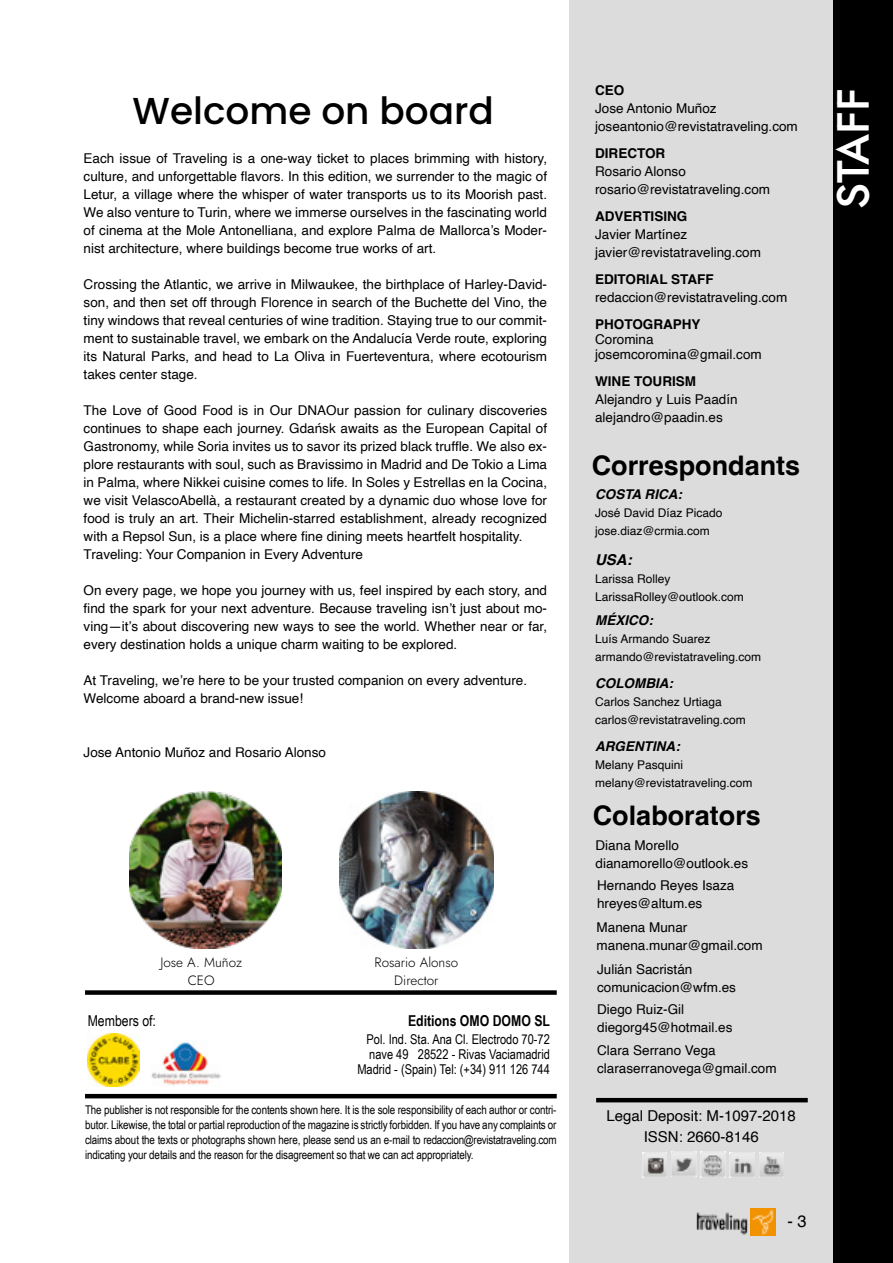
<style>
.page{position:relative;width:893px;height:1263px;background:#fff}
.page>*{position:absolute;margin:0;border:0;box-sizing:border-box;transform-origin:0 0}
.t1{font:500 45px "Jost";color:#fff}
.t2{font:500 37.5px "Poppins";color:#000}
.t3{font:700 27px "Helvetica";color:#000}
.t4{font:16.5px "Helvetica";color:#000}
.t5{font:15px/21px "Helvetica";color:#000;text-align:center}
.t6{font:700 15px "Arial Narrow";color:#000}
.t7{font:15px "Arial Narrow";color:#000}
.t8{font:italic 700 15px "Helvetica";color:#000}
.t9{font:13.5px/18px "Helvetica";color:#000}
.t10{font:13.5px/15px "Arial Narrow";color:#000;text-align:right}
.t11{font:700 13.5px "Helvetica";color:#000}
.t12{font:italic 700 13.5px "Helvetica";color:#000}
.t13{font:13.5px/18px "Jost";color:#000;text-align:center}
.t14{font:12px/15px "Arial Narrow";letter-spacing:-.01em;color:#000;text-align:justify}
.t15{font:12px/18px "Helvetica";color:#000}
</style>
<div class="page">
<div style="left:85px;top:990px;width:472px;height:5px;background:#000"></div>
<img style="left:151px;top:1042px;width:69px;height:44px">
<hr style="left:85px;top:1094px;width:472px;height:4px;background:#000">
<img style="left:339px;top:791px;width:155px;height:158px">
<img style="left:129px;top:792px;width:153px;height:157px">
<img style="left:88px;top:1033px;width:52px;height:54px">
<div style="left:569px;top:0;width:324px;height:1263px;background:#dcdcdc"></div>
<img style="left:671px;top:1151px;width:25px;height:26px">
<img style="left:730px;top:1152px;width:25px;height:24px">
<img style="left:759px;top:1152px;width:25px;height:26px">
<img style="left:701px;top:1152px;width:24px;height:25px">
<img style="left:642px;top:1152px;width:25px;height:25px">
<hr style="left:596px;top:1098px;width:212px;height:4px;background:#000">
<div style="left:833px;top:0;width:60px;height:1263px;background:#000"></div>
<img style="left:696px;top:1208px;width:79px;height:27px">
<h2 class="t2" style="left:133px;top:90px;width:363px">Welcome on board</h2>
<p class="t9" style="left:84px;top:150px;width:465px;text-align:justify">Each issue of Traveling is a one-way ticket to places brimming with history, culture, and unforgettable flavors. In this edition, we surrender to the magic of Letur, a village where the whisper of water transports us to its Moorish past.<br>We also venture to Turin, where we immerse ourselves in the fascinating world of cinema at the Mole Antonelliana, and explore Palma de Mallorca’s Moder&shy;nist architecture, where buildings become true works of art.</p>
<p class="t9" style="left:84px;top:276px;width:465px;text-align:justify">Crossing the Atlantic, we arrive in Milwaukee, the birthplace of Harley-David&shy;son, and then set off through Florence in search of the Buchette del Vino, the tiny windows that reveal centuries of wine tradition. Staying true to our commit&shy;ment to sustainable travel, we embark on the Andalucía Verde route, exploring its Natural Parks, and head to La Oliva in Fuerteventura, where ecotourism takes center stage.</p>
<p class="t9" style="left:84px;top:402px;width:465px">The Love of Good Food is in Our DNAOur passion for culinary discoveries continues to shape each journey. Gdańsk awaits as the European Capital of Gastronomy, while Soria invites us to savor its prized black truffle. We also ex&shy;plore restaurants with soul, such as Bravissimo in Madrid and De Tokio a Lima in Palma, where Nikkei cuisine comes to life. In Soles y Estrellas en la Cocina, we visit VelascoAbellà, a restaurant created by a dynamic duo whose love for food is truly an art. Their Michelin-starred establishment, already recognized with a Repsol Sun, is a place where fine dining meets heartfelt hospitality.<br>Traveling: Your Companion in Every Adventure</p>
<p class="t9" style="left:84px;top:582px;width:465px;text-align:justify">On every page, we hope you journey with us, feel inspired by each story, and find the spark for your next adventure. Because traveling isn’t just about mo&shy;ving—it’s about discovering new ways to see the world. Whether near or far, every destination holds a unique charm waiting to be explored.</p>
<p class="t9" style="left:84px;top:672px;width:445px">At Traveling, we’re here to be your trusted companion on every adventure.<br>Welcome aboard a brand-new issue!</p>
<p class="t9" style="left:84px;top:744px;width:244px">Jose Antonio Muñoz and Rosario Alonso</p>
<p class="t13" style="left:160px;top:953px;width:83px">Jose A. Muñoz<br>CEO</p>
<p class="t13" style="left:375px;top:953px;width:85px">Rosario Alonso<br>Director</p>
<p class="t7" style="left:88px;top:1009px;width:70px">Members of:</p>
<p class="t6" style="left:408px;top:1009px;width:144px">Editions OMO DOMO SL</p>
<p class="t10" style="left:357px;top:1031px;width:194px">Pol. Ind. Sta. Ana Cl. Electrodo 70-72 nave 49 28522 - Rivas Vaciamadrid<br>Madrid - (Spain) Tel: (+34) 911 126 744</p>
<p class="t14" style="left:85px;top:1102px;width:473px">The publisher is not responsible for the contents shown here. It is the sole responsibility of each author or contri&shy;butor. Likewise, the total or partial reproduction of the magazine is strictly forbidden. If you have any complaints or claims about the texts or photographs shown here, please send us an e-mail to redaccion@revistatraveling.com indicating your details and the reason for the disagreement so that we can act appropriately.</p>
<p class="t11" style="left:595px;top:82px;width:31px">CEO</p>
<p class="t9" style="left:595px;top:100px;width:204px">Jose Antonio Muñoz joseantonio@revistatraveling.com</p>
<p class="t11" style="left:595px;top:145px;width:72px">DIRECTOR</p>
<p class="t9" style="left:595px;top:163px;width:176px">Rosario Alonso rosario@revistatraveling.com</p>
<p class="t11" style="left:595px;top:208px;width:94px">ADVERTISING</p>
<p class="t9" style="left:595px;top:226px;width:167px">Javier Martínez javier@revistatraveling.com</p>
<p class="t11" style="left:595px;top:271px;width:120px">EDITORIAL STAFF</p>
<p class="t9" style="left:595px;top:289px;width:194px">redaccion@revistatraveling.com</p>
<p class="t11" style="left:595px;top:316px;width:107px">PHOTOGRAPHY</p>
<p class="t9" style="left:595px;top:332px;width:168px;line-height:15px">Coromina josemcoromina@gmail.com</p>
<p class="t11" style="left:595px;top:373px;width:103px">WINE TOURISM</p>
<p class="t9" style="left:595px;top:391px;width:144px">Alejandro y Luis Paadín alejandro@paadin.es</p>
<h3 class="t3" style="left:592px;top:449px;width:210px">Correspondants</h3>
<p class="t12" style="left:595px;top:486px;width:89px">COSTA RICA:</p>
<p class="t15" style="left:595px;top:504px;width:129px">José David Díaz Picado jose.diaz@crmia.com</p>
<p class="t8" style="left:595px;top:551px;width:38px">USA:</p>
<p class="t15" style="left:595px;top:570px;width:150px">Larissa Rolley<br>LarissaRolley@outlook.com</p>
<p class="t12" style="left:595px;top:612px;width:59px">MÉXICO:</p>
<p class="t15" style="left:595px;top:630px;width:168px">Luís Armando Suarez armando@revistatraveling.com</p>
<p class="t12" style="left:595px;top:675px;width:79px">COLOMBIA:</p>
<p class="t15" style="left:595px;top:693px;width:152px">Carlos Sanchez Urtiaga carlos@revistatraveling.com</p>
<p class="t12" style="left:595px;top:738px;width:86px">ARGENTINA:</p>
<p class="t15" style="left:595px;top:756px;width:159px">Melany Pasquini melany@revistatraveling.com</p>
<h3 class="t3" style="left:593px;top:798px;width:170px">Colaborators</h3>
<p class="t9" style="left:596px;top:837px;width:154px">Diana Morello dianamorello@outlook.es</p>
<p class="t9" style="left:597px;top:877px;width:139px">Hernando Reyes Isaza hreyes@altum.es</p>
<p class="t9" style="left:597px;top:918px;width:167px">Manena Munar manena.munar@gmail.com</p>
<p class="t9" style="left:597px;top:961px;width:140px">Julián Sacristán comunicacion@wfm.es</p>
<p class="t9" style="left:597px;top:1001px;width:137px">Diego Ruiz-Gil diegorg45@hotmail.es</p>
<p class="t9" style="left:597px;top:1041px;width:181px">Clara Serrano Vega claraserranovega@gmail.com</p>
<p class="t5" style="left:607px;top:1105px;width:191px">Legal Deposit: M-1097-2018<br>ISSN: 2660-8146</p>
<p class="t4" style="left:787px;top:1209px;width:21px">- 3</p>
<h1 class="t1" style="left:822px;top:209px;width:124px;rotate:-90deg">STAFF</h1>
</div>
